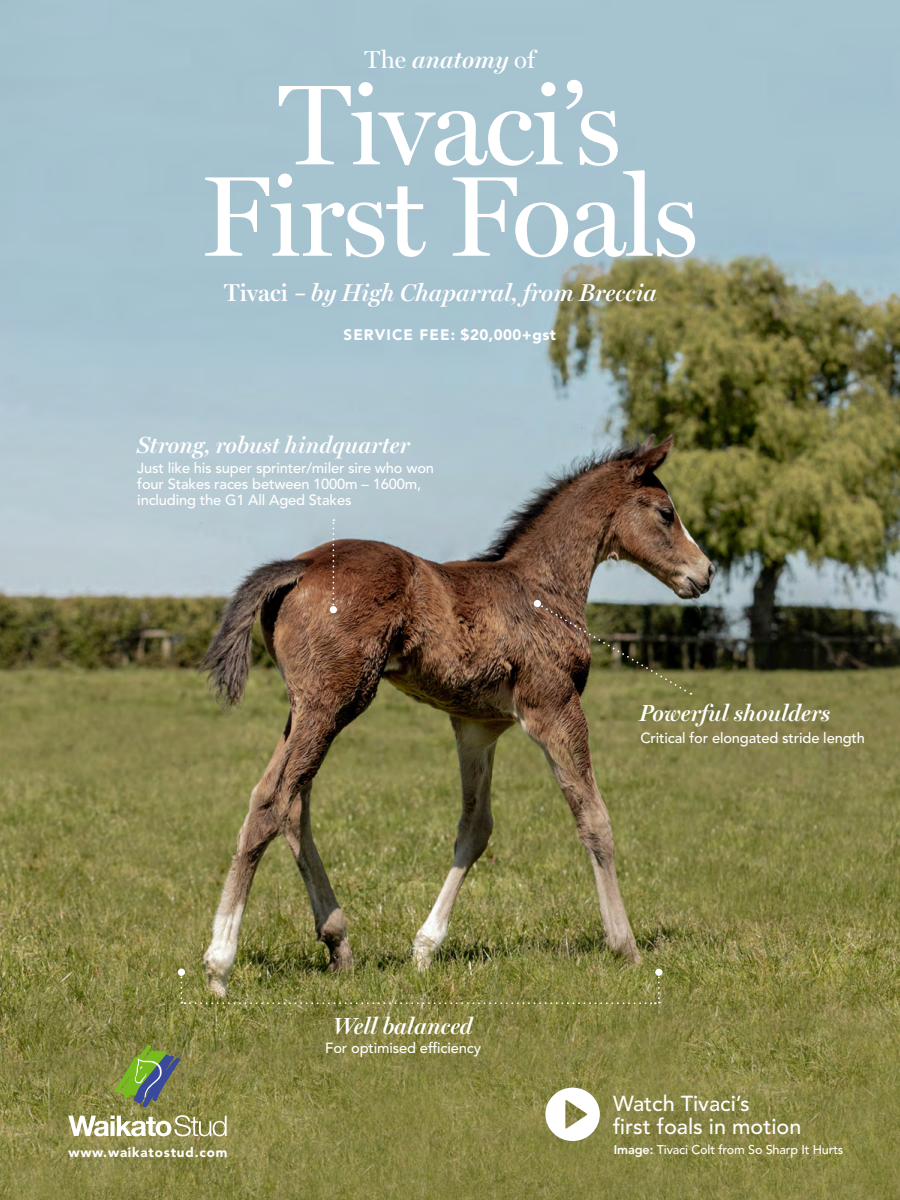
<style>
.page{position:relative;width:900px;height:1200px;background:#fff}
.page>*{position:absolute;margin:0;border:0;box-sizing:border-box;transform-origin:0 0}
.t1{font:114.75px/91.3px "Miller Display";letter-spacing:-.02em;color:#fff;text-align:center}
.t2{font:italic 600 24.75px "Miller Display";color:#fff}
.t3{font:italic 600 24.45px "Miller Display";color:#fff}
.t4{font:italic 600 23.4px "Miller Display";color:#fff}
.t5{font:500 21.6px/23.4px "Avenir LT Std";color:#fff}
.t6{font:900 15.15px "Avenir LT Std";letter-spacing:.07em;color:#fff}
.t7{font:500 14.7px/15.9px "Avenir LT Std";letter-spacing:-.01em;color:#fff}
.t8{font:900 13.35px "Avenir LT Std";letter-spacing:.06em;color:#fff}
.t9{font:500 12.6px "Avenir LT Std";letter-spacing:-.01em;color:#fff}
.s1{font-weight:400;font-style:normal}
.s2{font-style:normal}
.s3{font-weight:800}
</style>
<div class="page">
<img style="left:0;top:0;width:900px;height:1200px">
<img style="left:533px;top:599px;width:158px;height:96px">
<svg style="left:332px;top:519px;width:2px;height:87px"></svg>
<div style="left:330px;top:606px;width:7px;height:7px;background:#fff;border-radius:50%"></div>
<svg style="left:114px;top:1045px;width:67px;height:62px;background:#758753"></svg>
<svg style="left:68px;top:1115px;width:159px;height:21px"></svg>
<div style="left:178px;top:969px;width:7px;height:7px;background:#fff;border-radius:50%"></div>
<div style="left:655px;top:969px;width:7px;height:7px;background:#fff;border-radius:50%"></div>
<svg style="left:181px;top:971px;width:479px;height:33px;background:#848244"></svg>
<svg style="left:545px;top:1088px;width:55px;height:53px"></svg>
<h2 class="t2" style="left:365px;top:45px;width:172px"><span class="s1">The</span> anatomy <span class="s1">of</span></h2>
<h1 class="t1" style="left:201px;top:79px;width:500px">Tivaci’s<br>First Foals</h1>
<h3 class="t3" style="left:224px;top:278px;width:434px"><span class="s2">Tivaci</span> – by High Chaparral, from Breccia</h3>
<p class="t6" style="left:344px;top:326px;width:214px">SERVICE FEE: $20,000+gst</p>
<h3 class="t4" style="left:137px;top:431px;width:274px">Strong, robust hindquarter</h3>
<p class="t7" style="left:137px;top:460px;width:298px">Just like his super sprinter/miler sire who won four Stakes races between 1000m – 1600m, including the G1 All Aged Stakes</p>
<h3 class="t4" style="left:333px;top:1012px;width:141px">Well balanced</h3>
<p class="t8" style="left:68px;top:1144px;width:160px">www.waikatostud.com</p>
<p class="t7" style="left:325px;top:1041px;width:157px">For optimised efficiency</p>
<h3 class="t4" style="left:639px;top:699px;width:192px">Powerful shoulders</h3>
<p class="t7" style="left:640px;top:731px;width:226px">Critical for elongated stride length</p>
<h3 class="t5" style="left:613px;top:1092px;width:190px">Watch Tivaci’s<br>first foals in motion</h3>
<p class="t9" style="left:614px;top:1142px;width:231px"><span class="s3">Image:</span> Tivaci Colt from So Sharp It Hurts</p>
</div>
